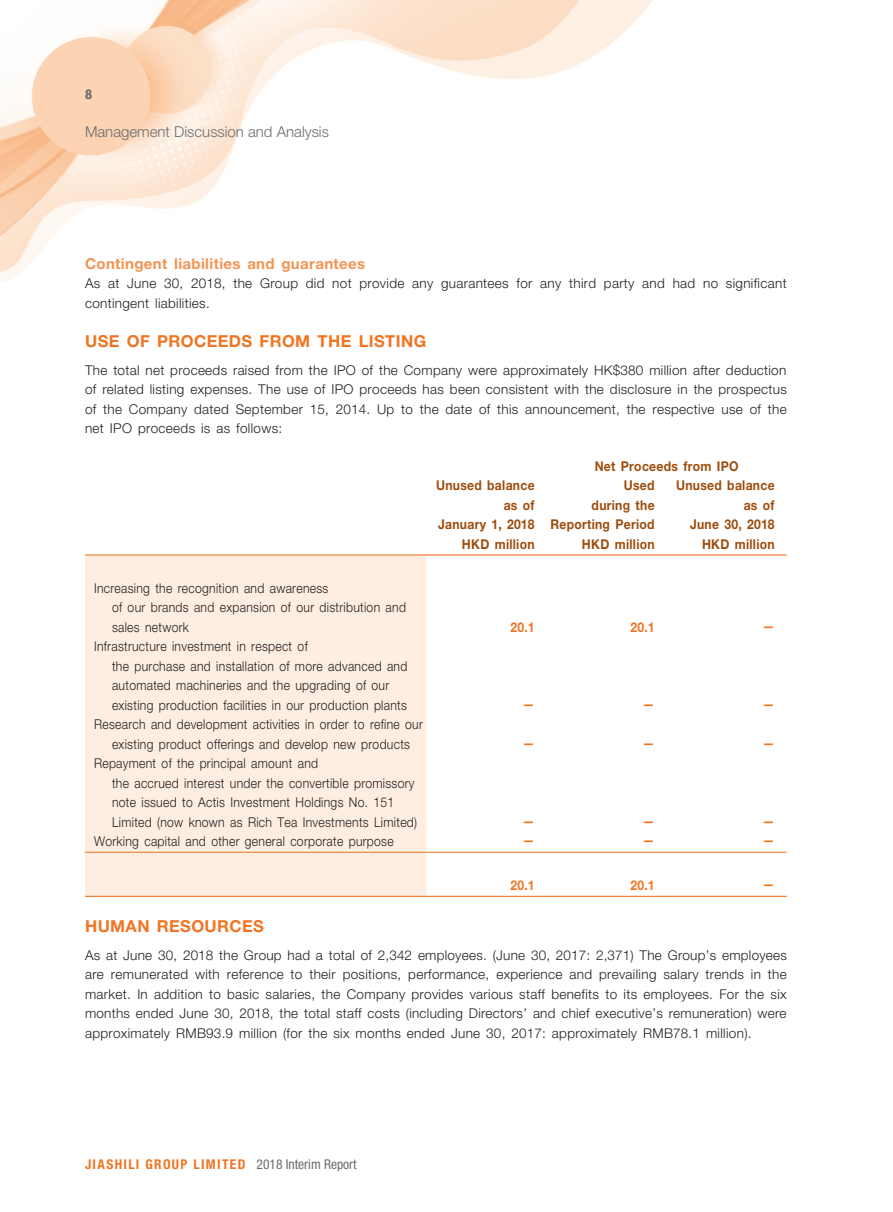
<style>
.page{position:relative;width:893px;height:1212px;background:#fff}
.page>*{position:absolute;margin:0;border:0;box-sizing:border-box;transform-origin:0 0}
._03_H1{font:700 16.5px "Helvetica Neue LT Std";letter-spacing:.025em;color:#f07523}
._04___H2{font:700 15px "Helvetica Neue LT Std";letter-spacing:.025em;color:#f39452}
.t1{font:300 15px "Helvetica Neue LT Std";color:#6c6d70}
._01_Body_Text{font:300 13.5px/19.5px "Helvetica Neue LT Std";letter-spacing:.025em;color:#231f20;text-align:justify}
._15_Table_Stub{font:300 13.5px/19.5px "Helvetica Neue LT Std";letter-spacing:.025em;color:#231f20;scale:.9 1}
._01_Body_Text-2{font:700 13.5px/19.5px "Helvetica Neue LT Std";letter-spacing:.025em;color:#9e4c0c;text-align:right;scale:.9 1}
.t2{font:700 condensed 13.5px "Helvetica Neue LT Std";letter-spacing:.1em;color:#f07523}
._01_Body_Text-3{font:700 13.5px "Helvetica Neue LT Std";letter-spacing:.015em;color:#f07523;scale:.9 1}
.t3{font:800 condensed 13.5px "Helvetica Neue LT Std";color:#6c6d70}
.s1{font-weight:400;color:#6c6d70}
</style>
<div class="page">
<img style="left:0;top:0;width:653px;height:282px">
<div style="left:85px;top:555px;width:342px;height:341px;background:#fdeee1"></div>
<svg style="left:427px;top:555px;width:360px;height:341px"></svg>
<hr style="left:85px;top:554px;width:342px;height:1px;background:#f07523">
<hr style="left:427px;top:554px;width:120px;height:1px;background:#f07523">
<hr style="left:547px;top:554px;width:120px;height:1px;background:#f07523">
<hr style="left:667px;top:554px;width:120px;height:1px;background:#f07523">
<hr style="left:85px;top:852px;width:342px;height:1px;background:#f07523">
<hr style="left:427px;top:852px;width:120px;height:1px;background:#f07523">
<hr style="left:547px;top:852px;width:120px;height:1px;background:#f07523">
<hr style="left:667px;top:852px;width:120px;height:1px;background:#f07523">
<hr style="left:85px;top:896px;width:342px;height:1px;background:#f07523">
<hr style="left:427px;top:896px;width:120px;height:1px;background:#f07523">
<hr style="left:547px;top:896px;width:120px;height:1px;background:#f07523">
<hr style="left:667px;top:896px;width:120px;height:1px;background:#f07523">
<p class="t3" style="left:85px;top:86px;width:9px">8</p>
<p class="t1" style="left:85px;top:123px;width:245px">Management Discussion and Analysis</p>
<p class="_04___H2" style="left:85px;top:254px;width:282px">Contingent liabilities and guarantees</p>
<p class="_01_Body_Text" style="left:85px;top:273px;width:703px">As at June 30, 2018, the Group did not provide any guarantees for any third party and had no significant contingent liabilities.</p>
<p class="_03_H1" style="left:85px;top:330px;width:343px">USE OF PROCEEDS FROM THE LISTING</p>
<p class="_01_Body_Text" style="left:85px;top:360px;width:703px">The total net proceeds raised from the IPO of the Company were approximately HK$380 million after deduction of related listing expenses. The use of IPO proceeds has been consistent with the disclosure in the prospectus of the Company dated September 15, 2014. Up to the date of this announcement, the respective use of the net IPO proceeds is as follows:</p>
<p class="_01_Body_Text-2" style="left:595px;top:456px;width:162px">Net Proceeds from IPO</p>
<p class="_01_Body_Text-2" style="left:436px;top:475px;width:111px">Unused balance as of<br>January 1, 2018</p>
<p class="_01_Body_Text-2" style="left:550px;top:475px;width:117px">Used<br>during the<br>Reporting Period</p>
<p class="_01_Body_Text-2" style="left:676px;top:475px;width:111px">Unused balance as of<br>June 30, 2018</p>
<p class="_01_Body_Text-2" style="left:462px;top:534px;width:82px">HKD million</p>
<p class="_01_Body_Text-2" style="left:582px;top:534px;width:82px">HKD million</p>
<p class="_01_Body_Text-2" style="left:702px;top:534px;width:82px">HKD million</p>
<p class="_15_Table_Stub" style="left:112px;top:578px;width:328px;text-indent:-18px">Increasing the recognition and awareness<br>of our brands and expansion of our distribution and sales network</p>
<p class="_01_Body_Text-3" style="left:510px;top:619px;width:28px">20.1</p>
<p class="_01_Body_Text-3" style="left:630px;top:619px;width:28px">20.1</p>
<p class="_01_Body_Text-3" style="left:762px;top:617px;width:15px">—</p>
<p class="_15_Table_Stub" style="left:112px;top:636px;width:330px;text-indent:-18px">Infrastructure investment in respect of<br>the purchase and installation of more advanced and automated machineries and the upgrading of our existing production facilities in our production plants</p>
<p class="_15_Table_Stub" style="left:94px;top:714px;width:367px;text-align:center">Research and development activities in order to refine our existing product offerings and develop new products</p>
<p class="_15_Table_Stub" style="left:112px;top:753px;width:340px;text-indent:-18px">Repayment of the principal amount and<br>the accrued interest under the convertible promissory note issued to Actis Investment Holdings No. 151<br>Limited (now known as Rich Tea Investments Limited)</p>
<p class="_01_Body_Text-3" style="left:522px;top:695px;width:15px">—</p>
<p class="_01_Body_Text-3" style="left:642px;top:695px;width:15px">—</p>
<p class="_01_Body_Text-3" style="left:762px;top:695px;width:15px">—</p>
<p class="_01_Body_Text-3" style="left:522px;top:734px;width:15px">—</p>
<p class="_01_Body_Text-3" style="left:642px;top:734px;width:15px">—</p>
<p class="_01_Body_Text-3" style="left:762px;top:734px;width:15px">—</p>
<p class="_01_Body_Text-3" style="left:522px;top:812px;width:15px">—</p>
<p class="_01_Body_Text-3" style="left:642px;top:812px;width:15px">—</p>
<p class="_01_Body_Text-3" style="left:762px;top:812px;width:15px">—</p>
<p class="_15_Table_Stub" style="left:94px;top:831px;width:334px">Working capital and other general corporate purpose</p>
<p class="_01_Body_Text-3" style="left:522px;top:832px;width:15px">—</p>
<p class="_01_Body_Text-3" style="left:642px;top:832px;width:15px">—</p>
<p class="_01_Body_Text-3" style="left:762px;top:832px;width:15px">—</p>
<p class="_01_Body_Text-3" style="left:510px;top:877px;width:28px">20.1</p>
<p class="_01_Body_Text-3" style="left:630px;top:877px;width:28px">20.1</p>
<p class="_01_Body_Text-3" style="left:762px;top:875px;width:15px">—</p>
<p class="_03_H1" style="left:85px;top:915px;width:180px">HUMAN RESOURCES</p>
<p class="_01_Body_Text" style="left:85px;top:945px;width:703px">As at June 30, 2018 the Group had a total of 2,342 employees. (June 30, 2017: 2,371) The Group’s employees are remunerated with reference to their positions, performance, experience and prevailing salary trends in the market. In addition to basic salaries, the Company provides various staff benefits to its employees. For the six months ended June 30, 2018, the total staff costs (including Directors’ and chief executive’s remuneration) were approximately RMB93.9 million (for the six months ended June 30, 2017: approximately RMB78.1 million).</p>
<p class="t2" style="left:85px;top:1156px;width:273px">JIASHILI GROUP LIMITED <span class="s1">2018 Interim Report</span></p>
</div>
